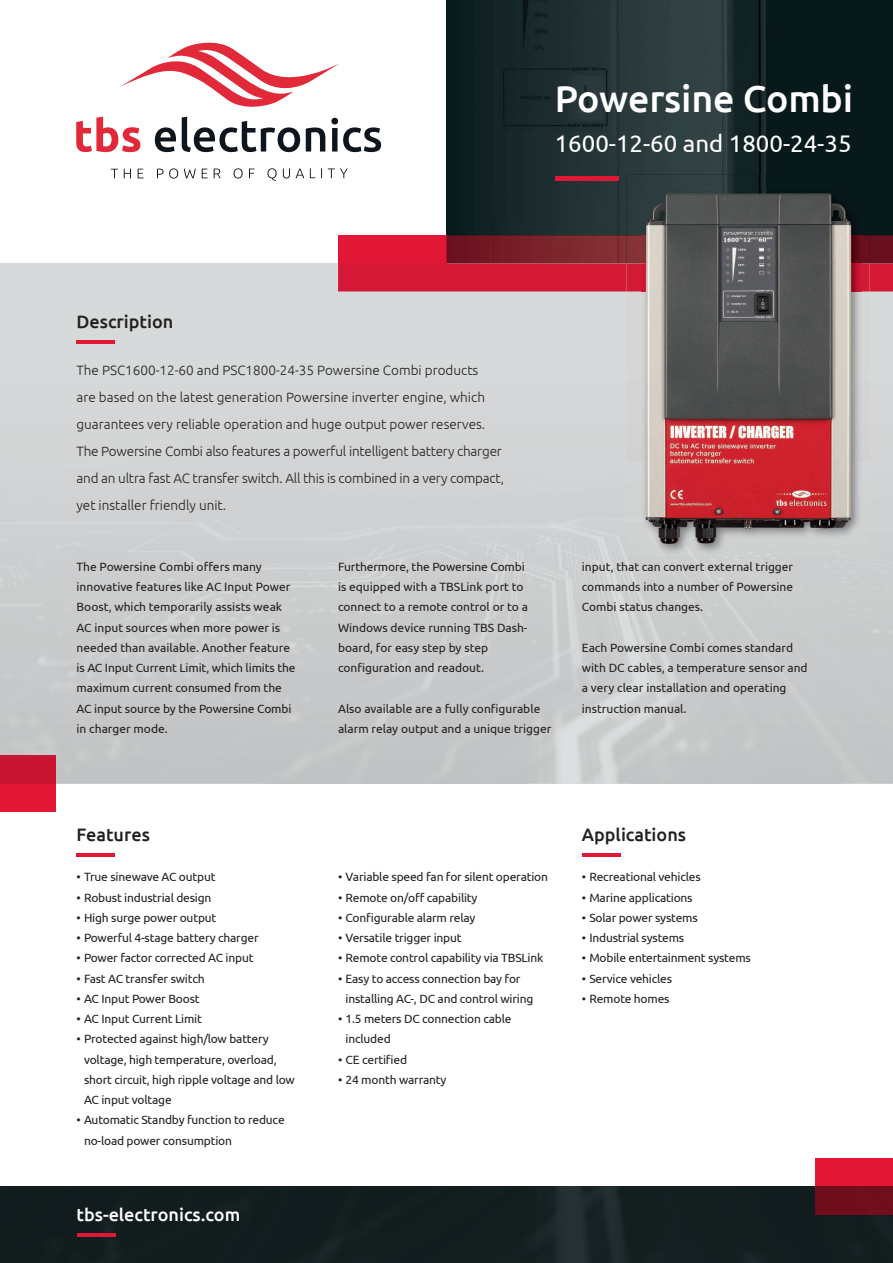
<style>
.page{position:relative;width:893px;height:1263px;background:#fff}
.page>*{position:absolute;margin:0;border:0;box-sizing:border-box;transform-origin:0 0}
.t1{font:500 37.5px "Ubuntu";letter-spacing:-.005em;color:#fff}
.t2{font:24px "Ubuntu";color:#fff}
.t3{font:500 18px "Ubuntu";color:#231f20}
.t4{font:500 18px "Ubuntu";color:#fff}
.t5{font:300 13.5px/27px "Ubuntu";color:#231f20}
.t6{font:12px/20.2px "Ubuntu";letter-spacing:-.015em;color:#231f20}
</style>
<div class="page">
<div style="left:0;top:263px;width:893px;height:520px;background:#d7dada"></div>
<img style="left:0;top:532px;width:630px;height:251px">
<div style="left:338px;top:235px;width:108px;height:28px;background:#e21736"></div>
<div style="left:338px;top:263px;width:555px;height:28px;background:#d31935"></div>
<div style="left:0;top:783px;width:55px;height:28px;background:#e21736"></div>
<div style="left:0;top:755px;width:55px;height:28px;background:#c81531"></div>
<div style="left:0;top:1186px;width:893px;height:77px;background:#131d1f"></div>
<div style="left:816px;top:1158px;width:77px;height:28px;background:#e21736"></div>
<div style="left:816px;top:1186px;width:77px;height:28px;background:#6f0d1c"></div>
<hr style="left:77px;top:1233px;width:39px;height:3px;background:#e21736">
<img style="left:446px;top:0;width:447px;height:264px">
<hr style="left:555px;top:176px;width:64px;height:4px;background:#e21736">
<svg style="left:121px;top:42px;width:219px;height:65px"></svg>
<svg style="left:111px;top:169px;width:7px;height:9px"></svg>
<svg style="left:124px;top:169px;width:7px;height:9px"></svg>
<svg style="left:138px;top:169px;width:6px;height:9px"></svg>
<svg style="left:157px;top:168px;width:21px;height:11px"></svg>
<svg style="left:184px;top:169px;width:12px;height:9px"></svg>
<svg style="left:202px;top:169px;width:6px;height:9px"></svg>
<svg style="left:214px;top:169px;width:7px;height:9px"></svg>
<svg style="left:234px;top:168px;width:9px;height:10px"></svg>
<svg style="left:249px;top:169px;width:6px;height:9px"></svg>
<svg style="left:267px;top:168px;width:10px;height:13px"></svg>
<svg style="left:283px;top:169px;width:7px;height:9px"></svg>
<svg style="left:296px;top:168px;width:8px;height:10px"></svg>
<svg style="left:310px;top:168px;width:5px;height:10px"></svg>
<svg style="left:328px;top:168px;width:20px;height:10px"></svg>
<svg style="left:76px;top:117px;width:64px;height:35px"></svg>
<svg style="left:155px;top:127px;width:21px;height:25px"></svg>
<svg style="left:182px;top:117px;width:118px;height:35px"></svg>
<svg style="left:306px;top:128px;width:19px;height:24px"></svg>
<svg style="left:331px;top:118px;width:50px;height:34px"></svg>
<hr style="left:77px;top:341px;width:38px;height:3px;background:#e21736">
<img style="left:626px;top:175px;width:243px;height:381px">
<img style="left:642px;top:190px;width:220px;height:365px">
<hr style="left:77px;top:854px;width:38px;height:3px;background:#e21736">
<hr style="left:582px;top:854px;width:38px;height:3px;background:#e21736">
<h1 class="t1" style="left:555px;top:75px;width:300px">Powersine Combi</h1>
<h2 class="t2" style="left:555px;top:129px;width:298px">1600-12-60 and 1800-24-35</h2>
<h3 class="t3" style="left:77px;top:310px;width:98px">Description</h3>
<p class="t5" style="left:77px;top:356px;width:429px">The PSC1600-12-60 and PSC1800-24-35 Powersine Combi products<br>are based on the latest generation Powersine inverter engine, which guarantees very reliable operation and huge output power reserves.<br>The Powersine Combi also features a powerful intelligent battery charger and an ultra fast AC transfer switch. All this is combined in a very compact, yet installer friendly unit.</p>
<p class="t6" style="left:77px;top:556px;width:221px">The Powersine Combi offers many innovative features like AC Input Power Boost, which temporarily assists weak AC input sources when more power is needed than available. Another feature is AC Input Current Limit, which limits the maximum current consumed from the AC input source by the Powersine Combi in charger mode.</p>
<p class="t6" style="left:338px;top:556px;width:191px">Furthermore, the Powersine Combi is equipped with a TBSLink port to connect to a remote control or to a<br>Windows device running TBS Dash&shy;board, for easy step by step configuration and readout.</p>
<p class="t6" style="left:338px;top:698px;width:215px">Also available are a fully configurable alarm relay output and a unique trigger</p>
<p class="t6" style="left:582px;top:556px;width:213px;text-align:justify">input, that can convert external trigger commands into a number of Powersine Combi status changes.</p>
<p class="t6" style="left:582px;top:637px;width:227px">Each Powersine Combi comes standard with DC cables, a temperature sensor and a very clear installation and operating instruction manual.</p>
<h3 class="t3" style="left:77px;top:823px;width:75px">Features</h3>
<p class="t6" style="left:77px;top:867px;width:141px">• True sinewave AC output</p>
<p class="t6" style="left:77px;top:887px;width:136px">• Robust industrial design</p>
<p class="t6" style="left:77px;top:907px;width:141px">• High surge power output</p>
<p class="t6" style="left:77px;top:927px;width:184px">• Powerful 4-stage battery charger</p>
<p class="t6" style="left:77px;top:947px;width:179px">• Power factor corrected AC input</p>
<p class="t6" style="left:77px;top:968px;width:130px">• Fast AC transfer switch</p>
<p class="t6" style="left:77px;top:988px;width:125px">• AC Input Power Boost</p>
<p class="t6" style="left:77px;top:1008px;width:127px">• AC Input Current Limit</p>
<p class="t6" style="left:84px;top:1028px;width:212px;text-indent:-8px">• Protected against high/low battery voltage, high temperature, overload, short circuit, high ripple voltage and low AC input voltage</p>
<p class="t6" style="left:84px;top:1109px;width:202px;text-indent:-8px">• Automatic Standby function to reduce no-load power consumption</p>
<h3 class="t4" style="left:77px;top:1203px;width:165px">tbs-electronics.com</h3>
<p class="t6" style="left:338px;top:866px;width:212px">• Variable speed fan for silent operation</p>
<p class="t6" style="left:338px;top:887px;width:141px">• Remote on/off capability</p>
<p class="t6" style="left:338px;top:907px;width:139px">• Configurable alarm relay</p>
<p class="t6" style="left:338px;top:927px;width:125px">• Versatile trigger input</p>
<p class="t6" style="left:338px;top:947px;width:207px">• Remote control capability via TBSLink</p>
<p class="t6" style="left:346px;top:968px;width:189px;text-indent:-8px">• Easy to access connection bay for installing AC-, DC and control wiring</p>
<p class="t6" style="left:346px;top:1008px;width:168px;text-indent:-8px">• 1.5 meters DC connection cable included</p>
<p class="t6" style="left:338px;top:1049px;width:71px">• CE certified</p>
<p class="t6" style="left:338px;top:1069px;width:110px">• 24 month warranty</p>
<h3 class="t3" style="left:582px;top:823px;width:106px">Applications</h3>
<p class="t6" style="left:582px;top:867px;width:120px">• Recreational vehicles</p>
<p class="t6" style="left:582px;top:887px;width:112px">• Marine applications</p>
<p class="t6" style="left:582px;top:907px;width:117px">• Solar power systems</p>
<p class="t6" style="left:582px;top:927px;width:104px">• Industrial systems</p>
<p class="t6" style="left:582px;top:947px;width:170px">• Mobile entertainment systems</p>
<p class="t6" style="left:582px;top:968px;width:92px">• Service vehicles</p>
<p class="t6" style="left:582px;top:988px;width:89px">• Remote homes</p>
</div>
